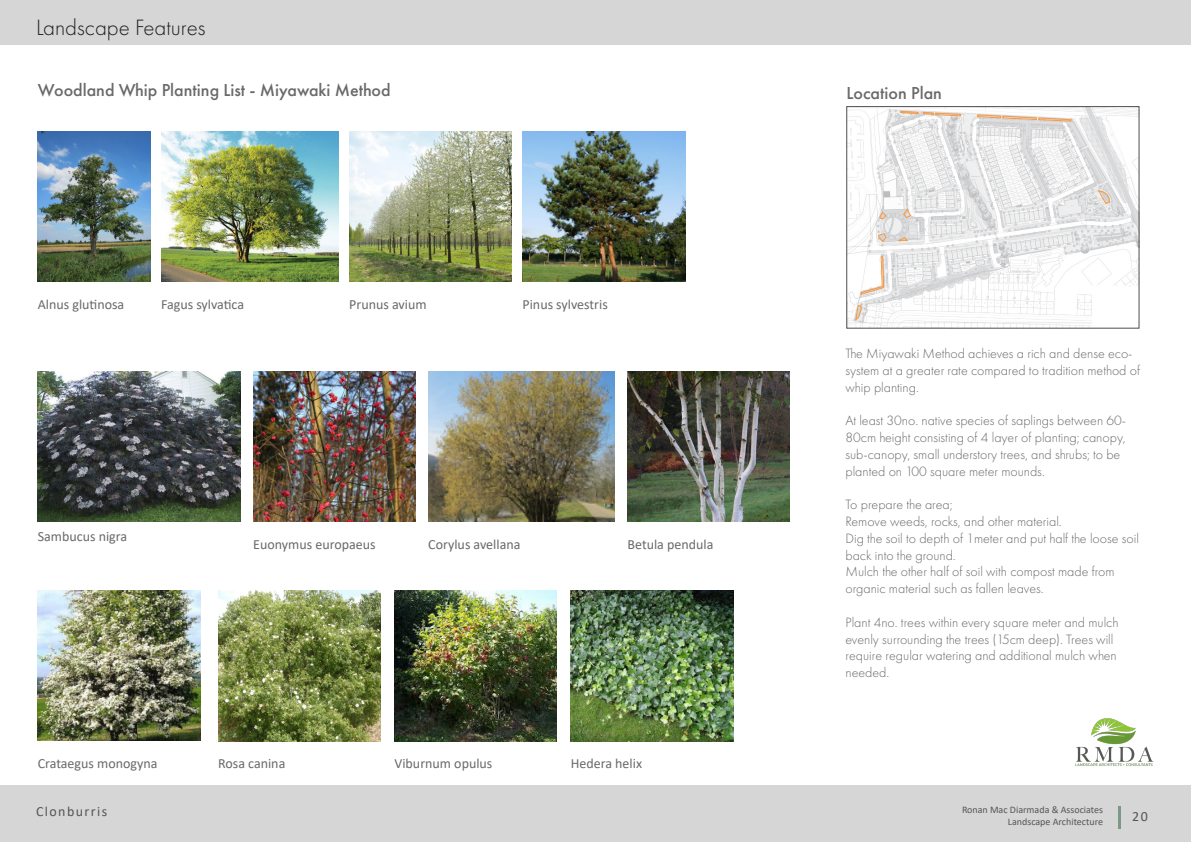
<style>
.page{position:relative;width:1191px;height:842px;background:#fff}
.page>*{position:absolute;margin:0;border:0;box-sizing:border-box;transform-origin:0 0}
.t1{font:300 23px "Futura PT";color:#231f20}
.t2{font:500 18px "Futura PT";color:#69696c}
.t3{font:300 14px/16.8px "Futura PT";color:#69696c}
.Captions{font:14px "Calibri";color:#69696c}
.t4{font:14px "Calibri";letter-spacing:.1em;color:#545557}
.t5{font:10px/12px "Calibri";color:#545557;text-align:right}
</style>
<div class="page">
<div style="left:0;top:785px;width:1191px;height:57px;background:#d6d6d6"></div>
<div style="left:0;top:0;width:1191px;height:45px;background:#d6d6d6"></div>
<hr style="left:1117px;top:806px;width:3px;height:22px;background:#7e9888">
<img style="left:1075px;top:718px;width:79px;height:48px">
<img style="left:38px;top:590px;width:162px;height:151px">
<img style="left:627px;top:372px;width:163px;height:150px">
<img style="left:38px;top:131px;width:112px;height:151px">
<img style="left:218px;top:591px;width:163px;height:150px">
<img style="left:349px;top:131px;width:163px;height:151px">
<img style="left:522px;top:131px;width:163px;height:151px">
<img style="left:253px;top:372px;width:163px;height:150px">
<img style="left:161px;top:131px;width:177px;height:151px">
<img style="left:571px;top:591px;width:162px;height:150px">
<img style="left:394px;top:591px;width:163px;height:150px">
<img style="left:428px;top:372px;width:187px;height:150px">
<img style="left:38px;top:372px;width:203px;height:150px">
<img style="left:848px;top:108px;width:289px;height:218px">
<svg style="left:855px;top:305px;width:7px;height:15px"></svg>
<svg style="left:860px;top:256px;width:24px;height:39px"></svg>
<svg style="left:900px;top:111px;width:61px;height:5px"></svg>
<svg style="left:977px;top:114px;width:94px;height:8px"></svg>
<svg style="left:1098px;top:190px;width:12px;height:14px"></svg>
<svg style="left:878px;top:233px;width:8px;height:9px"></svg>
<svg style="left:879px;top:211px;width:7px;height:9px"></svg>
<svg style="left:903px;top:208px;width:8px;height:10px"></svg>
<svg style="left:896px;top:237px;width:12px;height:4px"></svg>
<p class="t1" style="left:36px;top:14px;width:171px">Landscape Features</p>
<p class="t2" style="left:38px;top:79px;width:354px">Woodland Whip Planting List - Miyawaki Method</p>
<p class="Captions" style="left:38px;top:295px;width:88px">Alnus glutinosa</p>
<p class="Captions" style="left:161px;top:295px;width:85px">Fagus sylvatica</p>
<p class="Captions" style="left:349px;top:295px;width:79px">Prunus avium</p>
<p class="Captions" style="left:522px;top:295px;width:87px">Pinus sylvestris</p>
<p class="Captions" style="left:38px;top:526px;width:91px">Sambucus nigra</p>
<p class="Captions" style="left:253px;top:535px;width:124px">Euonymus europaeus</p>
<p class="Captions" style="left:428px;top:535px;width:94px">Corylus avellana</p>
<p class="Captions" style="left:627px;top:535px;width:87px">Betula pendula</p>
<p class="Captions" style="left:38px;top:754px;width:121px">Crataegus monogyna</p>
<p class="t4" style="left:36px;top:802px;width:73px">Clonburris</p>
<p class="Captions" style="left:218px;top:754px;width:69px">Rosa canina</p>
<p class="Captions" style="left:394px;top:754px;width:99px">Viburnum opulus</p>
<p class="Captions" style="left:571px;top:754px;width:73px">Hedera helix</p>
<p class="t2" style="left:846px;top:82px;width:97px">Location Plan</p>
<p class="t3" style="left:845px;top:345px;width:296px">The Miyawaki Method achieves a rich and dense eco&shy;system at a greater rate compared to tradition method of whip planting.</p>
<p class="t3" style="left:845px;top:412px;width:282px">At least 30no. native species of saplings between 60- 80cm height consisting of 4 layer of planting; canopy, sub-canopy, small understory trees, and shrubs; to be planted on 100 square meter mounds.</p>
<p class="t3" style="left:845px;top:496px;width:109px">To prepare the area;</p>
<p class="t3" style="left:845px;top:513px;width:218px">Remove weeds, rocks, and other material.</p>
<p class="t3" style="left:845px;top:530px;width:295px">Dig the soil to depth of 1meter and put half the loose soil back into the ground.</p>
<p class="t3" style="left:845px;top:563px;width:270px">Mulch the other half of soil with compost made from organic material such as fallen leaves.</p>
<p class="t3" style="left:845px;top:614px;width:275px">Plant 4no. trees within every square meter and mulch evenly surrounding the trees (15cm deep). Trees will require regular watering and additional mulch when needed.</p>
<p class="t5" style="left:962px;top:804px;width:143px">Ronan Mac Diarmada &amp; Associates<br>Landscape Architecture</p>
<p class="t4" style="left:1132px;top:807px;width:17px">20</p>
</div>
